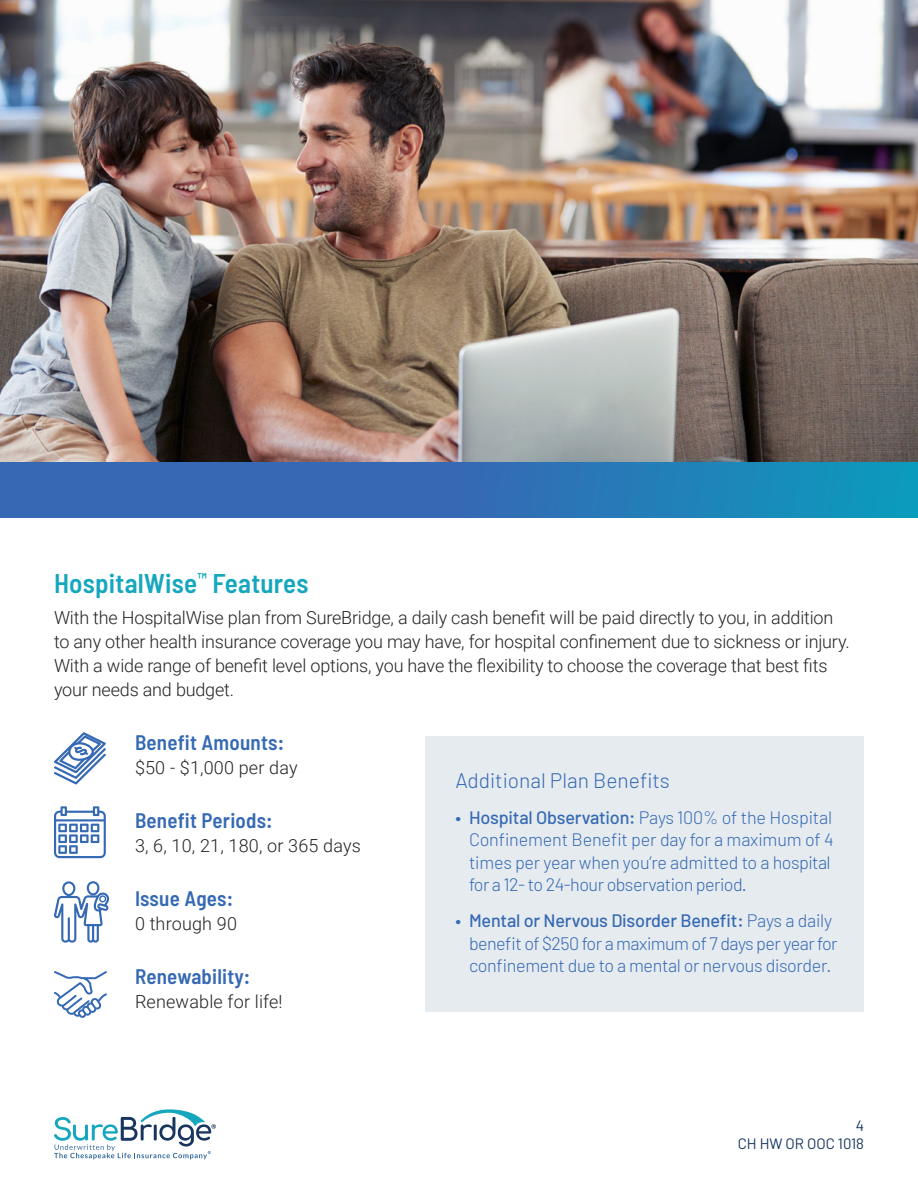
<style>
.page{position:relative;width:918px;height:1188px;background:#fff}
.page>*{position:absolute;margin:0;border:0;box-sizing:border-box;transform-origin:0 0}
.t1{font:600 semi-condensed 27px "Barlow";letter-spacing:.01em;color:#15a7be}
.t2{font:600 semi-condensed 21px "Barlow";letter-spacing:.01em;color:#3569b4}
.t3{font:300 21px "Barlow";color:#3569b4}
.t4{font:300 18px/24px "Roboto";letter-spacing:-.01em;color:#222325}
.t5{font:300 18px/22.5px "Barlow";letter-spacing:-.02em;color:#3569b4}
.t6{font:300 18px "Roboto";letter-spacing:.01em;color:#222325}
.t7{font:15px/18px "Barlow";color:#17355e;text-align:right}
.s1{font-weight:500}
</style>
<div class="page">
<svg style="left:54px;top:1109px;width:162px;height:50px"></svg>
<img style="left:0;top:0;width:918px;height:462px">
<div style="left:0;top:462px;width:918px;height:56px;background:linear-gradient(to right,#405cb2,#158fbb)"></div>
<svg style="left:54px;top:732px;width:52px;height:52px"></svg>
<svg style="left:54px;top:881px;width:55px;height:62px"></svg>
<svg style="left:54px;top:971px;width:53px;height:47px"></svg>
<div style="left:425px;top:737px;width:439px;height:275px;background:#e6ebef"></div>
<svg style="left:54px;top:806px;width:52px;height:52px"></svg>
<p class="t1" style="left:54px;top:567px;width:256px">HospitalWise<sup>™</sup> Features</p>
<p class="t4" style="left:54px;top:605px;width:797px">With the HospitalWise plan from SureBridge, a daily cash benefit will be paid directly to you, in addition to any other health insurance coverage you may have, for hospital confinement due to sickness or injury.<br>With a wide range of benefit level options, you have the flexibility to choose the coverage that best fits your needs and budget.</p>
<p class="t2" style="left:135px;top:729px;width:151px">Benefit Amounts:</p>
<p class="t6" style="left:135px;top:755px;width:164px">$50 - $1,000 per day</p>
<p class="t2" style="left:135px;top:807px;width:139px">Benefit Periods:</p>
<p class="t6" style="left:135px;top:833px;width:227px">3, 6, 10, 21, 180, or 365 days</p>
<p class="t2" style="left:135px;top:885px;width:100px">Issue Ages:</p>
<p class="t6" style="left:135px;top:911px;width:104px">0 through 90</p>
<p class="t2" style="left:135px;top:963px;width:117px">Renewability:</p>
<p class="t6" style="left:135px;top:989px;width:149px">Renewable for life!</p>
<p class="t3" style="left:456px;top:767px;width:216px">Additional Plan Benefits</p>
<p class="t5" style="left:469px;top:805px;width:366px;text-indent:-14px"><span class="s1">• Hospital Observation:</span> Pays 100% of the Hospital Confinement Benefit per day for a maximum of 4 times per year when you’re admitted to a hospital for a 12- to 24-hour observation period.</p>
<p class="t5" style="left:469px;top:909px;width:370px;text-indent:-14px"><span class="s1">• Mental or Nervous Disorder Benefit:</span> Pays a daily benefit of $250 for a maximum of 7 days per year for confinement due to a mental or nervous disorder.</p>
<p class="t7" style="left:738px;top:1117px;width:128px">4<br>CH HW OR OOC 1018</p>
</div>
